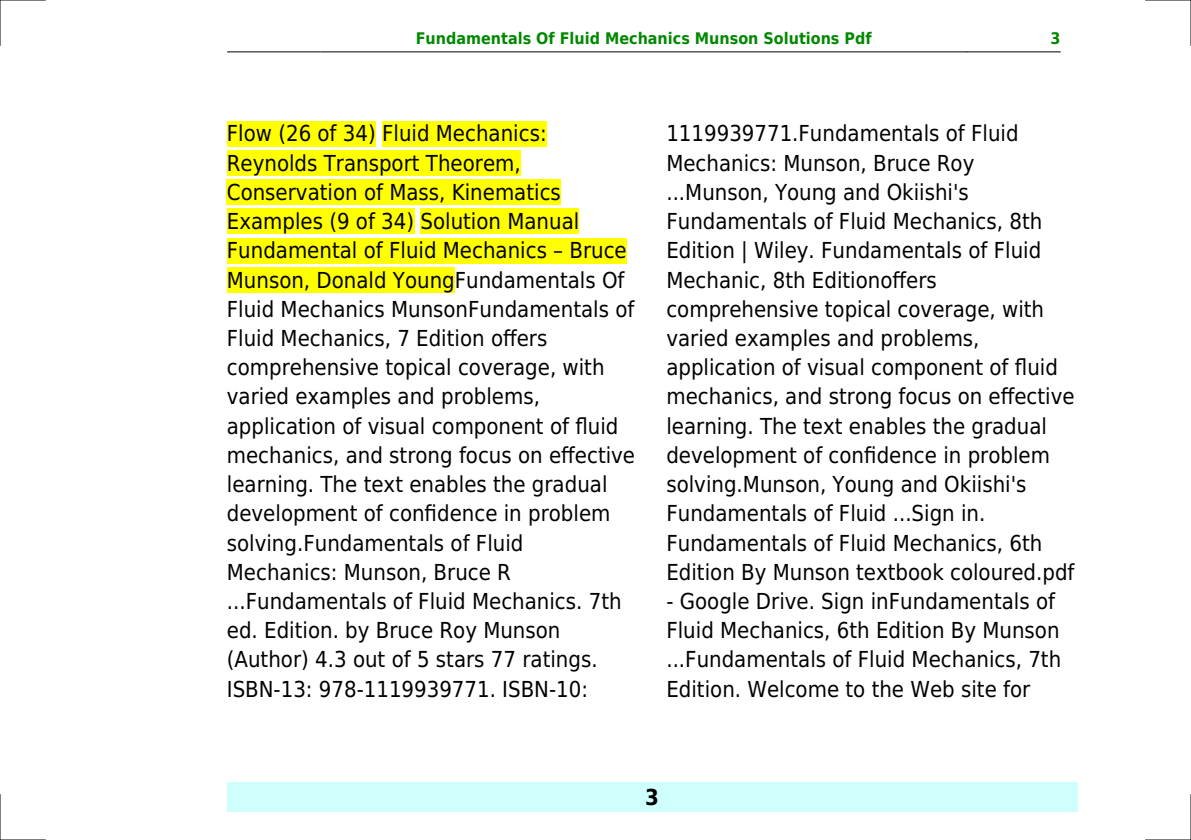
<style>
.page{position:relative;width:1191px;height:840px;background:#fff}
.page>*{position:absolute;margin:0;border:0;box-sizing:border-box;transform-origin:0 0}
.t1{font:22px/29.2px "DejaVu Sans Condensed";color:#000}
.t2{font:700 22px "DejaVu Sans Condensed";color:#000}
.t3{font:700 16px "DejaVu Sans Condensed";color:#080}
</style>
<div class="page">
<hr style="left:227px;top:51px;width:93px;height:1px;background:#000">
<hr style="left:321px;top:51px;width:645px;height:1px;background:#000">
<hr style="left:967px;top:51px;width:93px;height:1px;background:#000">
<div style="left:227px;top:782px;width:850px;height:29px;background:#cffffc"></div>
<div style="left:227px;top:121px;width:149px;height:25px;background:#ff0"></div>
<div style="left:382px;top:121px;width:164px;height:25px;background:#ff0"></div>
<div style="left:227px;top:150px;width:294px;height:26px;background:#ff0"></div>
<div style="left:227px;top:179px;width:334px;height:26px;background:#ff0"></div>
<div style="left:227px;top:208px;width:187px;height:26px;background:#ff0"></div>
<div style="left:420px;top:208px;width:159px;height:26px;background:#ff0"></div>
<div style="left:227px;top:238px;width:400px;height:25px;background:#ff0"></div>
<div style="left:227px;top:267px;width:228px;height:25px;background:#ff0"></div>
<hr style="left:0;top:0;width:45px;height:1px;background:#000">
<hr style="left:1145px;top:0;width:46px;height:1px;background:#000">
<hr style="left:0;top:839px;width:45px;height:1px;background:#000">
<hr style="left:1145px;top:839px;width:46px;height:1px;background:#000">
<hr style="left:0;top:0;width:1px;height:45px;background:#000">
<hr style="left:0;top:794px;width:1px;height:45px;background:#000">
<hr style="left:1190px;top:0;width:1px;height:45px;background:#000">
<hr style="left:1190px;top:794px;width:1px;height:45px;background:#000">
<p class="t3" style="left:416px;top:29px;width:457px">Fundamentals Of Fluid Mechanics Munson Solutions Pdf</p>
<p class="t3" style="left:1050px;top:29px;width:12px">3</p>
<p class="t1" style="left:227px;top:119px;width:410px">Flow (26 of 34) Fluid Mechanics:<br>Reynolds Transport Theorem, Conservation of Mass, Kinematics Examples (9 of 34) Solution Manual Fundamental of Fluid Mechanics Bruce Munson, Donald YoungFundamentals Of Fluid Mechanics MunsonFundamentals of Fluid Mechanics, 7 Edition offers comprehensive topical coverage, with varied examples and problems, application of visual component of fluid mechanics, and strong focus on effective learning. The text enables the gradual development of confidence in problem solving.Fundamentals of Fluid Mechanics: Munson, Bruce R ...Fundamentals of Fluid Mechanics. 7th ed. Edition. by Bruce Roy Munson (Author) 4.3 out of 5 stars 77 ratings.<br>ISBN-13: 978-1119939771. ISBN-10:</p>
<p class="t1" style="left:666px;top:119px;width:410px">1119939771.Fundamentals of Fluid Mechanics: Munson, Bruce Roy ...Munson, Young and Okiishi's Fundamentals of Fluid Mechanics, 8th Edition | Wiley. Fundamentals of Fluid Mechanic, 8th Editionoffers comprehensive topical coverage, with varied examples and problems, application of visual component of fluid mechanics, and strong focus on effective learning. The text enables the gradual development of confidence in problem solving.Munson, Young and Okiishi's Fundamentals of Fluid ...Sign in.<br>Fundamentals of Fluid Mechanics, 6th Edition By Munson textbook coloured.pdf</p>
<p class="t1" style="left:666px;top:586px;width:396px">- Google Drive. Sign inFundamentals of Fluid Mechanics, 6th Edition By Munson ...Fundamentals of Fluid Mechanics, 7th Edition. Welcome to the Web site for</p>
<p class="t2" style="left:645px;top:783px;width:15px">3</p>
</div>
